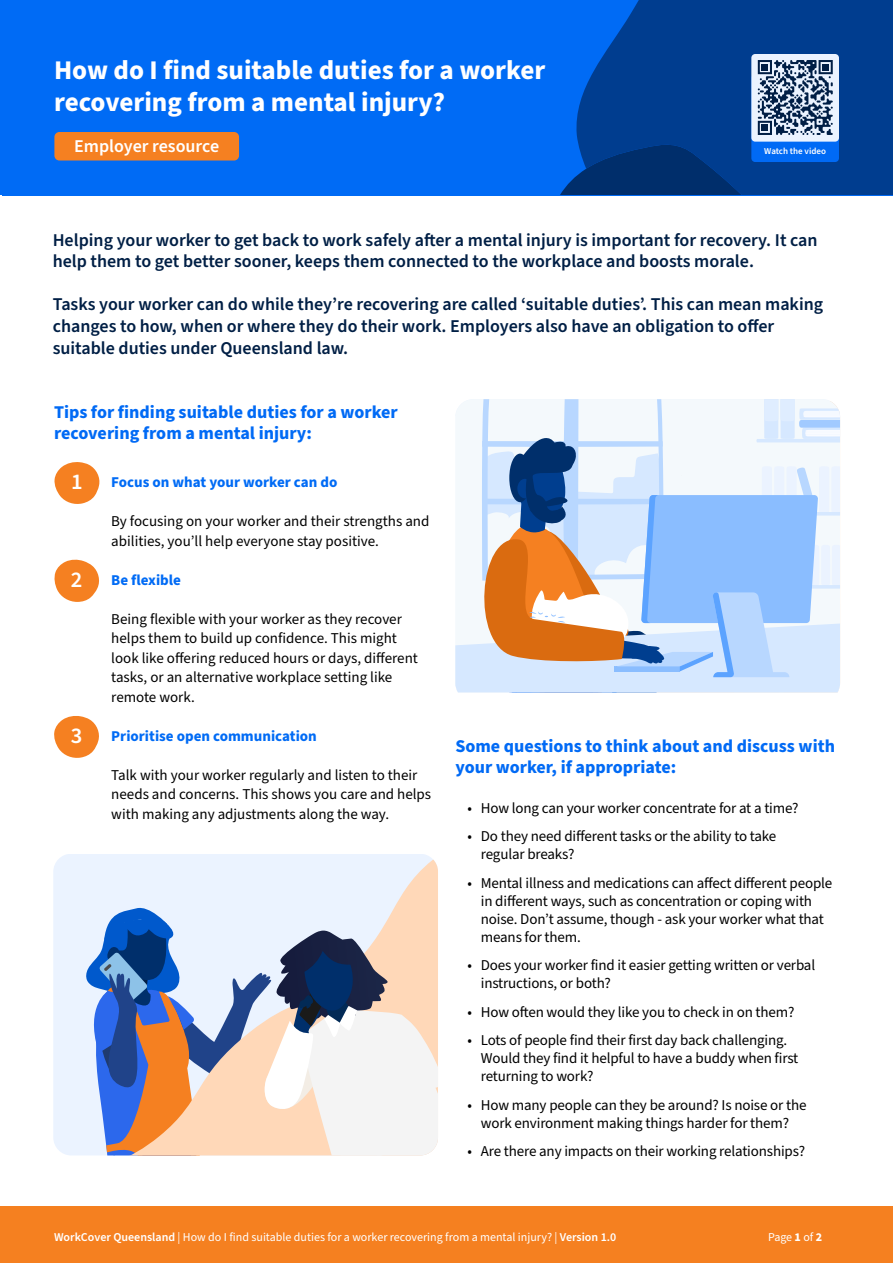
<style>
.page{position:relative;width:893px;height:1263px;background:#fff}
.page>*{position:absolute;margin:0;border:0;box-sizing:border-box;transform-origin:0 0}
.t1{font:700 27px/32.4px "Source Sans Pro";color:#fff}
.t2{font:600 22.5px "Source Sans Pro";color:#fff}
.t3{font:600 18px/21.6px "Source Sans Pro";color:#001f45}
.t4{font:700 18px/21.6px "Source Sans Pro";color:#006af5}
.t5{font:600 18px "Source Sans Pro";color:#fff}
.t6{font:15px/18px "Source Sans Pro";letter-spacing:-.01em;color:#000}
.t7{font:700 15px "Source Sans Pro";color:#006bf5}
.t8{font:12px "Source Sans Pro";color:#fff}
.t9{font:600 9px "Source Sans Pro";color:#fff}
.s1{font-weight:600}
.s2{font-weight:700}
</style>
<div class="page">
<div style="left:2px;top:0;width:891px;height:195px;background:#006bf5"></div>
<svg style="left:576px;top:0;width:317px;height:195px;fill:#003d8f"></svg>
<svg style="left:560px;top:142px;width:182px;height:53px"></svg>
<div style="left:0;top:1206px;width:893px;height:57px;background:#f58020"></div>
<div style="left:54px;top:132px;width:185px;height:29px;background:#f58021;border-radius:5px"></div>
<div style="left:751px;top:74px;width:88px;height:88px;background:#006af5;border-radius:4px"></div>
<div style="left:751px;top:54px;width:88px;height:88px;background:#ebf3ff;border-radius:4px"></div>
<svg style="left:758px;top:60px;width:75px;height:75px"></svg>
<svg style="left:455px;top:399px;width:385px;height:293px"></svg>
<div style="left:53px;top:854px;width:385px;height:301px;background:#ebf3ff"></div>
<svg style="left:85px;top:905px;width:353px;height:250px"></svg>
<svg style="left:54px;top:462px;width:46px;height:42px"></svg>
<svg style="left:54px;top:559px;width:45px;height:43px"></svg>
<svg style="left:54px;top:716px;width:45px;height:42px"></svg>
<h1 class="t1" style="left:54px;top:54px;width:493px">How do I find suitable duties for a worker recovering from a mental injury?</h1>
<p class="t5" style="left:74px;top:134px;width:147px">Employer resource</p>
<p class="t9" style="left:764px;top:145px;width:63px">Watch the video</p>
<p class="t3" style="left:53px;top:229px;width:766px">Helping your worker to get back to work safely after a mental injury is important for recovery. It can help them to get better sooner, keeps them connected to the workplace and boosts morale.</p>
<p class="t3" style="left:53px;top:294px;width:772px">Tasks your worker can do while they’re recovering are called ‘suitable duties’. This can mean making changes to how, when or where they do their work. Employers also have an obligation to offer suitable duties under Queensland law.</p>
<p class="t4" style="left:54px;top:401px;width:345px">Tips for finding suitable duties for a worker recovering from a mental injury:</p>
<p class="t7" style="left:111px;top:472px;width:228px">Focus on what your worker can do</p>
<p class="t6" style="left:111px;top:512px;width:320px;line-height:19.5px">By focusing on your worker and their strengths and abilities, you’ll help everyone stay positive.</p>
<p class="t7" style="left:111px;top:570px;width:71px">Be flexible</p>
<p class="t6" style="left:111px;top:610px;width:308px;line-height:19.5px">Being flexible with your worker as they recover helps them to build up confidence. This might look like offering reduced hours or days, different tasks, or an alternative workplace setting like remote work.</p>
<p class="t7" style="left:111px;top:726px;width:207px">Prioritise open communication</p>
<p class="t6" style="left:111px;top:766px;width:321px;line-height:19.5px">Talk with your worker regularly and listen to their needs and concerns. This shows you care and helps with making any adjustments along the way.</p>
<h2 class="t2" style="left:71px;top:467px;width:13px">1</h2>
<h2 class="t2" style="left:71px;top:565px;width:13px">2</h2>
<h2 class="t2" style="left:71px;top:721px;width:13px">3</h2>
<p class="t4" style="left:455px;top:735px;width:381px">Some questions to think about and discuss with your worker, if appropriate:</p>
<p class="t6" style="left:467px;top:799px;width:333px">• How long can your worker concentrate for at a time?</p>
<p class="t6" style="left:481px;top:828px;width:297px;text-indent:-14px">• Do they need different tasks or the ability to take regular breaks?</p>
<p class="t6" style="left:481px;top:874px;width:353px;text-indent:-14px">• Mental illness and medications can affect different people in different ways, such as concentration or coping with noise. Don’t assume, though - ask your worker what that means for them.</p>
<p class="t6" style="left:481px;top:957px;width:336px;text-indent:-14px">• Does your worker find it easier getting written or verbal instructions, or both?</p>
<p class="t6" style="left:467px;top:1003px;width:329px">• How often would they like you to check in on them?</p>
<p class="t6" style="left:481px;top:1032px;width:319px;text-indent:-14px">• Lots of people find their first day back challenging.<br>Would they find it helpful to have a buddy when first returning to work?</p>
<p class="t6" style="left:467px;top:1096px;width:341px;text-align:center">• How many people can they be around? Is noise or the work environment making things harder for them?</p>
<p class="t6" style="left:467px;top:1143px;width:339px">• Are there any impacts on their working relationships?</p>
<p class="t8" style="left:54px;top:1228px;width:564px"><span class="s1">WorkCover Queensland</span> | How do I find suitable duties for a worker recovering from a mental injury? | <span class="s1">Version 1.0</span></p>
<p class="t8" style="left:768px;top:1228px;width:56px">Page <span class="s2">1</span> of <span class="s2">2</span></p>
</div>
